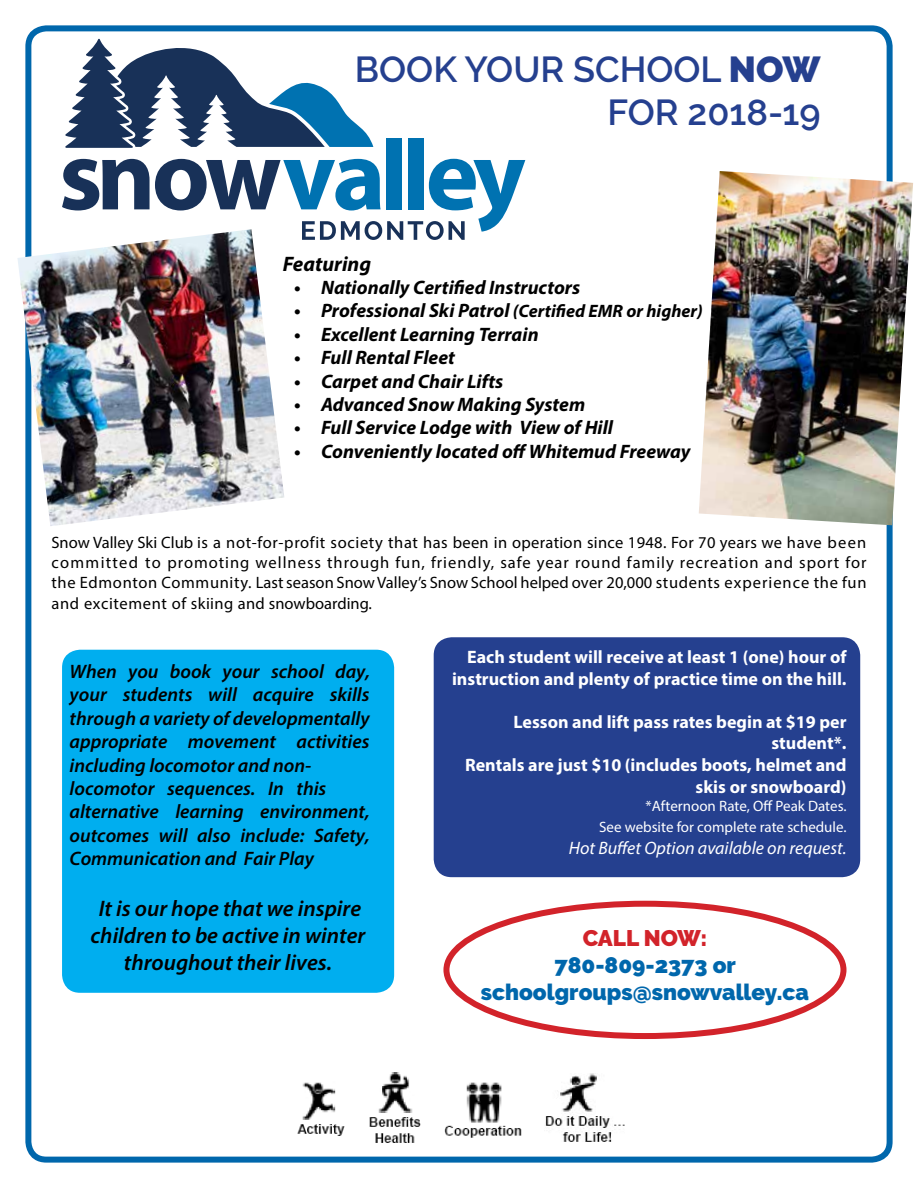
<style>
.page{position:relative;width:918px;height:1188px;background:#fff}
.page>*{position:absolute;margin:0;border:0;box-sizing:border-box;transform-origin:0 0}
.t1{font:600 36px/43.2px "Raleway";color:#25408f;text-align:right}
.t2{font:italic 600 22.5px/27px "Myriad Pro";color:#000;text-align:center}
.t3{font:900 22.5px/27px "Raleway";color:#0067ac;text-align:center}
.t4{font:900 22.5px "Raleway";color:#d2232a}
.t5{font:italic 700 21px "Myriad Pro";color:#000}
.t6{font:italic 600 19.5px/23.4px "Myriad Pro";color:#000}
.t7{font:italic 700 19.5px "Myriad Pro";color:#000}
.t8{font:700 18px/21.6px "Myriad Pro";color:#fff;text-align:right}
.t9{font:italic 18px "Myriad Pro";color:#fff}
.t10{font:16.5px/19.8px "Myriad Pro";letter-spacing:.02em;color:#000;text-align:justify}
.t11{font:15px/21.6px "Myriad Pro";color:#fff;text-align:right}
.s1{font-weight:900}
.s2{font-size:18px}
</style>
<div class="page">
<div style="left:25px;top:25px;width:868px;height:1138px;border:6px solid #0067ac;border-radius:18px"></div>
<img style="left:699px;top:171px;width:214px;height:354px">
<img style="left:17px;top:229px;width:267px;height:297px">
<img style="left:297px;top:1082px;width:48px;height:53px">
<img style="left:369px;top:1072px;width:51px;height:71px">
<img style="left:444px;top:1082px;width:78px;height:56px">
<img style="left:545px;top:1073px;width:79px;height:69px">
<div style="left:386px;top:138px;width:15px;height:71px;background:#0072b1"></div>
<div style="left:409px;top:138px;width:15px;height:71px;background:#0072b1"></div>
<svg style="left:62px;top:159px;width:463px;height:81px"></svg>
<svg style="left:65px;top:39px;width:308px;height:109px"></svg>
<div style="left:62px;top:650px;width:332px;height:343px;background:#00aeef;border-radius:18px"></div>
<div style="left:434px;top:637px;width:426px;height:240px;background:#25408f;border-radius:18px"></div>
<div style="left:443px;top:901px;width:403px;height:138px;border:6px solid #d2232a;border-radius:50%"></div>
<h1 class="t1" style="left:355px;top:48px;width:467px">BOOK YOUR SCHOOL <span class="s1">NOW<br></span>FOR 2018-19</h1>
<p class="t5" style="left:283px;top:250px;width:90px">Featuring</p>
<p class="t7" style="left:294px;top:275px;width:288px">• Nationally Certified Instructors</p>
<p class="t7" style="left:294px;top:298px;width:410px">• Professional Ski Patrol <span class="s2">(Certified EMR or higher)</span></p>
<p class="t7" style="left:294px;top:322px;width:246px">• Excellent Learning Terrain</p>
<p class="t7" style="left:294px;top:345px;width:162px">• Full Rental Fleet</p>
<p class="t7" style="left:294px;top:368px;width:211px">• Carpet and Chair Lifts</p>
<p class="t7" style="left:294px;top:392px;width:293px">• Advanced Snow Making System</p>
<p class="t7" style="left:294px;top:415px;width:321px">• Full Service Lodge with View of Hill</p>
<p class="t7" style="left:294px;top:439px;width:398px">• Conveniently located off Whitemud Freeway</p>
<p class="t10" style="left:52px;top:532px;width:817px">Snow Valley Ski Club is a not-for-profit society that has been in operation since 1948. For 70 years we have been committed to promoting wellness through fun, friendly, safe year round family recreation and sport for the Edmonton Community. Last season Snow Valley’s Snow School helped over 20,000 students experience the fun</p>
<p class="t10" style="left:52px;top:594px;width:322px">and excitement of skiing and snowboarding.</p>
<p class="t6" style="left:70px;top:659px;width:302px">When you book your school day, your students will acquire skills through a variety of developmentally appropriate movement activities including locomotor and non&shy;locomotor sequences. In this alternative learning environment, outcomes will also include: Safety,<br>Communication and Fair Play</p>
<h2 class="t2" style="left:91px;top:894px;width:276px">It is our hope that we inspire children to be active in winter throughout their lives.</h2>
<p class="t8" style="left:452px;top:646px;width:396px">Each student will receive at least 1 (one) hour of instruction and plenty of practice time on the hill.</p>
<p class="t8" style="left:465px;top:710px;width:383px">Lesson and lift pass rates begin at $19 per student*.<br>Rentals are just $10 (includes boots, helmet and skis or snowboard)</p>
<p class="t11" style="left:599px;top:795px;width:249px">*Afternoon Rate, Off Peak Dates.<br>See website for complete rate schedule.</p>
<p class="t9" style="left:569px;top:837px;width:279px">Hot Buffet Option available on request.</p>
<h2 class="t4" style="left:583px;top:925px;width:126px">CALL NOW:</h2>
<h2 class="t3" style="left:481px;top:952px;width:330px">780-809-2373 or schoolgroups@snowvalley.ca</h2>
</div>
